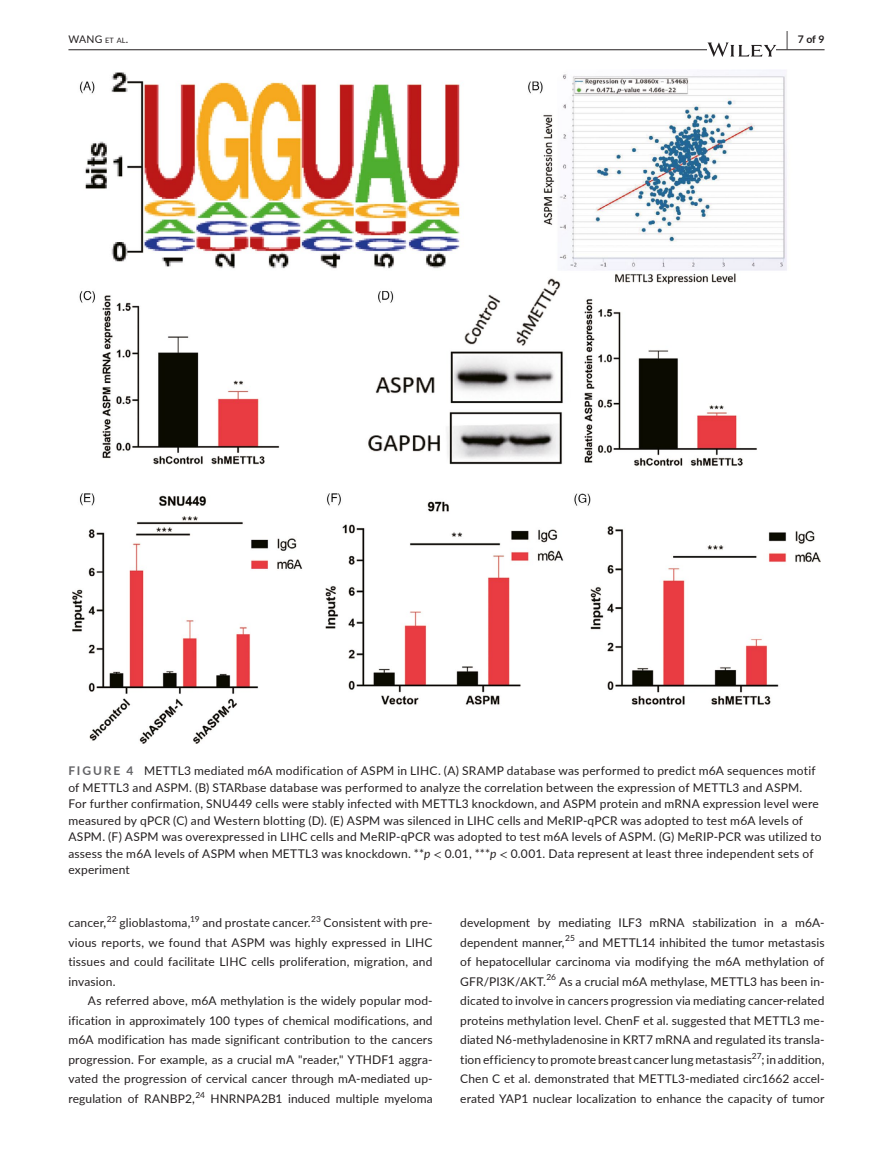
<style>
.page{position:relative;width:893px;height:1174px;background:#fff}
.page>*{position:absolute;margin:0;border:0;box-sizing:border-box;transform-origin:0 0}
.t1{font:12px/19.5px "Lato";letter-spacing:.015em;color:#231f20;text-align:justify}
.t2{font:10.5px "Lato";color:#231f20}
.t3{font:700 10.5px "Lato";color:#231f20}
.t4{font:8.4px "Lato";color:#231f20}
.s1{font-size:7.35px}
.s2{font-size:19.5px}
.s3{font-weight:700;color:#636366}
.s4{font-style:italic}
.s5{font-family:"STIX"}
</style>
<div class="page">
<hr style="left:68px;top:49px;width:756px;height:1px;background:#231f20">
<svg style="left:707px;top:42px;width:69px;height:15px"></svg>
<img style="left:72px;top:70px;width:749px;height:673px">
<p class="t2" style="left:68px;top:31px;width:61px">WANG <span class="s1">et al</span>.</p>
<p class="t3" style="left:786px;top:31px;width:40px"><span class="s2">|</span> 7 of 9</p>
<p class="t1" style="left:68px;top:762px;width:755px;line-height:16.5px;text-align:left"><span class="s3">FIGURE 4</span> METTL3 mediated m6A modification of ASPM in LIHC. (A) SRAMP database was performed to predict m6A sequences motif of METTL3 and ASPM. (B) STARbase database was performed to analyze the correlation between the expression of METTL3 and ASPM.<br>For further confirmation, SNU449 cells were stably infected with METTL3 knockdown, and ASPM protein and mRNA expression level were measured by qPCR (C) and Western blotting (D). (E) ASPM was silenced in LIHC cells and MeRIP-qPCR was adopted to test m6A levels of ASPM. (F) ASPM was overexpressed in LIHC cells and MeRIP-qPCR was adopted to test m6A levels of ASPM. (G) MeRIP-PCR was utilized to assess the m6A levels of ASPM when METTL3 was knockdown. **<span class="s4">p</span> <span class="s5">&lt;</span> 0.01, ***<span class="s4">p</span> <span class="s5">&lt;</span> 0.001. Data represent at least three independent sets of experiment</p>
<p class="t4" style="left:107px;top:913px;width:11px">22</p>
<p class="t1" style="left:119px;top:912px;width:73px">glioblastoma,</p>
<p class="t4" style="left:190px;top:913px;width:11px">19</p>
<p class="t1" style="left:202px;top:912px;width:110px">and prostate cancer.</p>
<p class="t4" style="left:311px;top:913px;width:11px">23</p>
<p class="t1" style="left:68px;top:912px;width:366px;text-indent:255px">Consistent with pre&shy;vious reports, we found that ASPM was highly expressed in LIHC tissues and could facilitate LIHC cells proliferation, migration, and invasion.</p>
<p class="t1" style="left:68px;top:990px;width:366px;text-indent:20px">As referred above, m6A methylation is the widely popular mod&shy;ification in approximately 100 types of chemical modifications, and m6A modification has made significant contribution to the cancers progression. For example, as a crucial mA "reader," YTHDF1 aggra&shy;vated the progression of cervical cancer through mA-mediated up&shy;regulation of RANBP2,<sup>24</sup> HNRNPA2B1 induced multiple myeloma</p>
<p class="t1" style="left:68px;top:912px;width:39px">cancer,</p>
<p class="t1" style="left:460px;top:912px;width:366px">development by mediating ILF3 mRNA stabilization in a m6A&shy;dependent manner,<sup>25</sup> and METTL14 inhibited the tumor metastasis of hepatocellular carcinoma via modifying the m6A methylation of GFR/PI3K/AKT.<sup>26</sup> As a crucial m6A methylase, METTL3 has been in&shy;dicated to involve in cancers progression via mediating cancer-related proteins methylation level. ChenF et al. suggested that METTL3 me&shy;diated N6-methyladenosine in KRT7 mRNA and regulated its transla&shy;tion efficiency to promote breast cancer lung metastasis<sup>27</sup>; in addition, Chen C et al. demonstrated that METTL3-mediated circ1662 accel&shy;erated YAP1 nuclear localization to enhance the capacity of tumor</p>
</div>
